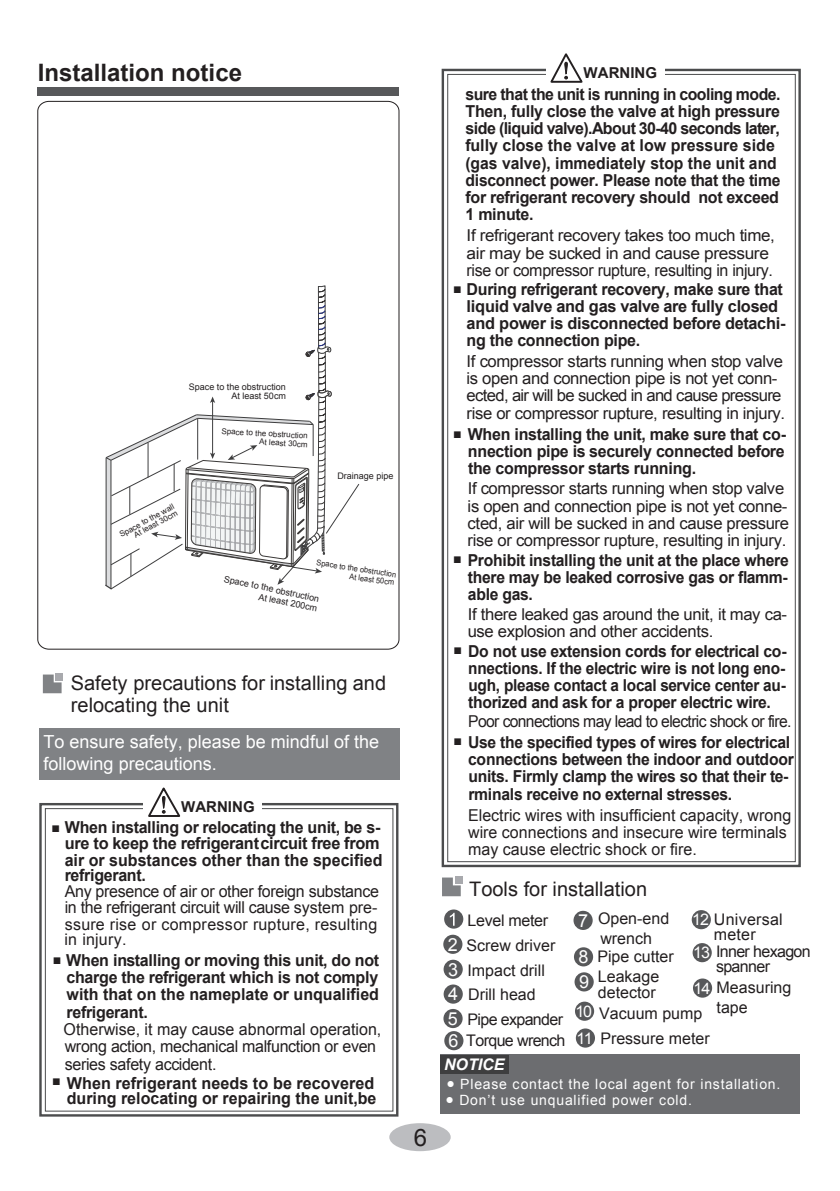
<style>
.page{position:relative;width:840px;height:1191px;background:#fff}
.page>*{position:absolute;margin:0;border:0;box-sizing:border-box;transform-origin:0 0}
.t1{font:700 24px "Arial";color:#231f20}
.t2{font:24px "Arial";color:#231f20}
.t3{font:20px/21.4px "Arial";color:#231f20}
.t4{font:18px/21.6px "Arial";color:#fff}
.t5{font:700 16.6px/15px "Arial";color:#231f20;scale:.96 1}
.t6{font:16.4px/17.2px "Arial";letter-spacing:-.02em;color:#231f20}
.t7{font:700 16.4px/17.2px "Arial";letter-spacing:-.02em;color:#231f20;text-align:justify}
.t8{font:700 16.4px/17.2px "Arial";letter-spacing:-.02em;color:#231f20;text-align:justify;scale:.95 1}
.t9{font:700 16.4px/17.2px "Arial";letter-spacing:-.02em;color:#231f20;scale:.96 1}
.t10{font:16.4px/17.2px "Arial";letter-spacing:-.02em;color:#231f20;scale:1.04 1}
.t11{font:16.4px/17.2px "Arial";color:#231f20}
.t12{font:700 16.4px/15.2px "Arial";color:#231f20}
.t13{font:16.4px "Arial";letter-spacing:-.04em;color:#231f20;scale:.96 1}
.t14{font:16px/24.8px "Arial";color:#231f20}
.t15{font:16px/32.4px "Arial";letter-spacing:-.04em;color:#231f20}
.t16{font:italic 700 16px "Arial";color:#fff}
.t17{font:16px "Arial";color:#fff}
.t18{font:700 15px "Arial";color:#231f20}
.t19{font:14.2px "Arial";letter-spacing:.055em;color:#fff}
.t20{font:14.2px "Arial";color:#231f20}
.t21{font:9px/9.2px "Arial";color:#231f20;text-align:right}
.t22{font:8px/8.6px "Arial";color:#231f20;text-align:right}
.t23{font:8px "Arial";color:#231f20;scale:.93 1}
.s1{font-size:16.6px}
.s2{font-size:16px}
.s3{color:#fff}
</style>
<div class="page">
<svg style="left:37px;top:100px;width:363px;height:550px"></svg>
<div style="left:39px;top:803px;width:359px;height:313px;border:2px solid #4b4c4d"></div>
<div style="left:45px;top:808px;width:348px;height:303px;border:1px solid #4b4c4d"></div>
<div style="left:144px;top:792px;width:118px;height:25px;background:#fff"></div>
<div style="left:441px;top:69px;width:359px;height:798px;border:2px solid #4b4c4d"></div>
<div style="left:546px;top:58px;width:118px;height:25px;background:#fff"></div>
<div style="left:39px;top:728px;width:360px;height:52px;background:#808285"></div>
<svg style="left:444px;top:909px;width:19px;height:19px"></svg>
<div style="left:443px;top:934px;width:19px;height:20px;background:#57585a;border-radius:50%"></div>
<div style="left:439px;top:1054px;width:360px;height:60px;background:#6c6d70"></div>
<div style="left:443px;top:959px;width:19px;height:20px;background:#57585a;border-radius:50%"></div>
<div style="left:443px;top:984px;width:19px;height:19px;background:#57585a;border-radius:50%"></div>
<div style="left:443px;top:1009px;width:19px;height:19px;background:#57585a;border-radius:50%"></div>
<div style="left:444px;top:1031px;width:19px;height:19px;background:#57585a;border-radius:50%"></div>
<div style="left:573px;top:910px;width:19px;height:20px;background:#57585a;border-radius:50%"></div>
<div style="left:573px;top:947px;width:19px;height:19px;background:#57585a;border-radius:50%"></div>
<div style="left:574px;top:972px;width:19px;height:19px;background:#57585a;border-radius:50%"></div>
<div style="left:574px;top:1001px;width:19px;height:19px;background:#57585a;border-radius:50%"></div>
<div style="left:575px;top:1028px;width:19px;height:19px;background:#57585a;border-radius:50%"></div>
<div style="left:691px;top:910px;width:19px;height:19px;background:#57585a;border-radius:50%"></div>
<div style="left:692px;top:943px;width:19px;height:19px;background:#57585a;border-radius:50%"></div>
<div style="left:692px;top:978px;width:19px;height:19px;background:#57585a;border-radius:50%"></div>
<div style="left:439px;top:1054px;width:69px;height:19px;background:#3e3e3f"></div>
<svg style="left:148px;top:787px;width:33px;height:30px"></svg>
<svg style="left:550px;top:53px;width:33px;height:30px"></svg>
<svg style="left:449px;top:912px;width:5px;height:13px"></svg>
<div style="left:38px;top:87px;width:361px;height:8px;background:#57585a"></div>
<svg style="left:43px;top:674px;width:19px;height:19px"></svg>
<div style="left:55px;top:672px;width:8px;height:8px;background:#a8a9ad"></div>
<svg style="left:442px;top:877px;width:18px;height:19px"></svg>
<div style="left:454px;top:875px;width:8px;height:8px;background:#a8a9ad"></div>
<svg style="left:104px;top:285px;width:255px;height:336px"></svg>
<div style="left:389px;top:1123px;width:61px;height:28px;background:#bcbdc0;border-radius:50%"></div>
<h1 class="t1" style="left:38px;top:57px;width:206px">Installation notice</h1>
<p class="t22" style="left:118px;top:531px;width:62px;line-height:7.2px;rotate:-28deg">Space to the wall<br>At least 30cm</p>
<p class="t21" style="left:189px;top:382px;width:99px">Space to the obstruction<br>At least 50cm</p>
<p class="t22" style="left:222px;top:427px;width:88px;rotate:3deg">Space to the obstruction<br>At least 30cm</p>
<p class="t21" style="left:337px;top:471px;width:58px">Drainage pipe</p>
<p class="t23" style="left:317px;top:557px;width:88px;rotate:9deg">Space to the obstruction</p>
<p class="t21" style="left:225px;top:574px;width:99px;rotate:12deg">Space to the obstruction</p>
<p class="t23" style="left:350px;top:571px;width:50px;rotate:8deg">At least 50cm</p>
<p class="t21" style="left:259px;top:592px;width:61px;rotate:11deg">At least 200cm</p>
<p class="t3" style="left:71px;top:673px;width:316px">Safety precautions for installing and relocating the unit</p>
<p class="t18" style="left:583px;top:63px;width:75px">WARNING</p>
<p class="t9" style="left:465px;top:86px;width:329px">sure that the unit is running in cooling mode.<br>Then, fully close the valve at high pressure side (liquid valve).About 30-40 seconds later, fully close the valve at low pressure side (gas valve), immediately stop the unit and disconnect power. Please note that the time for refrigerant recovery should not exceed 1 minute.</p>
<p class="t10" style="left:466px;top:227px;width:298px">If refrigerant recovery takes too much time, air may be sucked in and cause pressure rise or compressor rupture, resulting in injury.</p>
<p class="t7" style="left:466px;top:281px;width:320px;text-align:left">During refrigerant recovery, make sure that liquid valve and gas valve are fully closed and power is disconnected before detachi&shy;ng the connection pipe.</p>
<p class="t6" style="left:466px;top:353px;width:320px">If compressor starts running when stop valve is open and connection pipe is not yet conn&shy;ected, air will be sucked in and cause pressure rise or compressor rupture, resulting in injury.</p>
<p class="t20" style="left:453px;top:278px;width:10px">■</p>
<p class="t7" style="left:467px;top:426px;width:320px">When installing the unit, make sure that co&shy;nnection pipe is securely connected before the compressor starts running.</p>
<p class="t6" style="left:467px;top:480px;width:323px">If compressor starts running when stop valve is open and connection pipe is not yet conne&shy;cted, air will be sucked in and cause pressure rise or compressor rupture, resulting in injury.</p>
<p class="t20" style="left:453px;top:423px;width:10px">■</p>
<p class="t8" style="left:467px;top:552px;width:339px">Prohibit installing the unit at the place where there may be leaked corrosive gas or flamm&shy;able gas.</p>
<p class="t6" style="left:467px;top:606px;width:320px">If there leaked gas around the unit, it may ca&shy;use explosion and other accidents.</p>
<p class="t8" style="left:468px;top:642px;width:336px">Do not use extension cords for electrical co&shy;nnections. If the electric wire is not long eno&shy;ugh, please contact a local service center au&shy;thorized and ask for a proper electric wire.</p>
<p class="t13" style="left:468px;top:710px;width:338px">Poor connections may lead to electric shock or fire.</p>
<p class="t20" style="left:453px;top:549px;width:10px">■</p>
<p class="t20" style="left:453px;top:640px;width:10px">■</p>
<p class="t4" style="left:44px;top:731px;width:337px">To ensure safety, please be mindful of the following precautions.</p>
<p class="t20" style="left:453px;top:731px;width:10px">■</p>
<p class="t8" style="left:468px;top:734px;width:344px;text-align:left">Use the specified types of wires for electrical connections between the indoor and outdoor units. Firmly clamp the wires so that their te&shy;rminals receive no external stresses.</p>
<p class="t11" style="left:468px;top:806px;width:324px">Electric wires with insufficient capacity, wrong wire connections and insecure wire terminals may cause electric shock or fire.</p>
<p class="t18" style="left:181px;top:797px;width:75px">WARNING</p>
<p class="t7" style="left:65px;top:819px;width:317px;line-height:16px">When installing or relocating the unit, be s&shy;ure to keep the refrigerant <span class="s1">circuit free from</span></p>
<p class="t5" style="left:65px;top:853px;width:332px">air or substances other than the specified refrigerant.</p>
<p class="t6" style="left:65px;top:883px;width:316px;line-height:16px">Any presence of air or other foreign substance in the refrigerant circuit will cause <span class="s2">system pre-</span></p>
<p class="t14" style="left:65px;top:917px;width:314px;line-height:15px">ssure rise or compressor rupture, resulting in injury.</p>
<p class="t7" style="left:66px;top:952px;width:314px">When installing or moving this unit, do not charge the refrigerant which is not comply with that on the nameplate or unqualified refrigerant.</p>
<p class="t6" style="left:64px;top:1021px;width:319px">Otherwise, it may cause abnormal operation, wrong action, mechanical malfunction or even series safety accident.</p>
<p class="t12" style="left:67px;top:1076px;width:311px">When refrigerant needs to be recovered during relocating or repairing the unit,be</p>
<p class="t20" style="left:51px;top:817px;width:10px">■</p>
<p class="t3" style="left:469px;top:878px;width:179px">Tools for installation</p>
<p class="t14" style="left:466px;top:908px;width:90px">Level meter<br>Screw driver<br>Impact drill</p>
<p class="t14" style="left:597px;top:909px;width:78px;line-height:18.8px">Open-end wrench<br>Pipe cutter</p>
<p class="t4" style="left:577px;top:909px;width:12px">7</p>
<p class="t14" style="left:691px;top:907px;width:92px"><span class="s3">12</span> Universal</p>
<p class="t15" style="left:713px;top:918px;width:58px">meter spanner</p>
<p class="t14" style="left:716px;top:994px;width:33px">tape</p>
<p class="t4" style="left:447px;top:933px;width:12px">2</p>
<p class="t20" style="left:53px;top:949px;width:10px">■</p>
<p class="t4" style="left:578px;top:946px;width:12px">8</p>
<p class="t15" style="left:692px;top:935px;width:119px"><span class="s3">13</span> Inner hexagon</p>
<p class="t4" style="left:448px;top:958px;width:12px">3</p>
<p class="t4" style="left:578px;top:971px;width:12px">9</p>
<p class="t4" style="left:448px;top:983px;width:12px">4</p>
<p class="t14" style="left:693px;top:975px;width:99px"><span class="s3">14</span> Measuring</p>
<p class="t4" style="left:447px;top:1007px;width:12px">5</p>
<p class="t14" style="left:597px;top:969px;width:63px;line-height:15.2px">Leakage detector</p>
<p class="t14" style="left:599px;top:1001px;width:112px">Vacuum pump<br>Pressure meter</p>
<p class="t15" style="left:467px;top:982px;width:97px;line-height:24.4px">Drill head<br>Pipe expander</p>
<p class="t15" style="left:466px;top:1024px;width:101px">Torque wrench</p>
<p class="t16" style="left:444px;top:1054px;width:62px">NOTICE</p>
<p class="t17" style="left:575px;top:1000px;width:18px">10</p>
<p class="t4" style="left:448px;top:1030px;width:12px">6</p>
<p class="t17" style="left:576px;top:1027px;width:18px">11</p>
<p class="t20" style="left:52px;top:1071px;width:10px">■</p>
<p class="t19" style="left:446px;top:1074px;width:335px">● Please contact the local agent for installation.</p>
<p class="t19" style="left:445px;top:1090px;width:248px">● Don’t use unqualified power cold.</p>
<h1 class="t2" style="left:414px;top:1121px;width:15px">6</h1>
</div>
